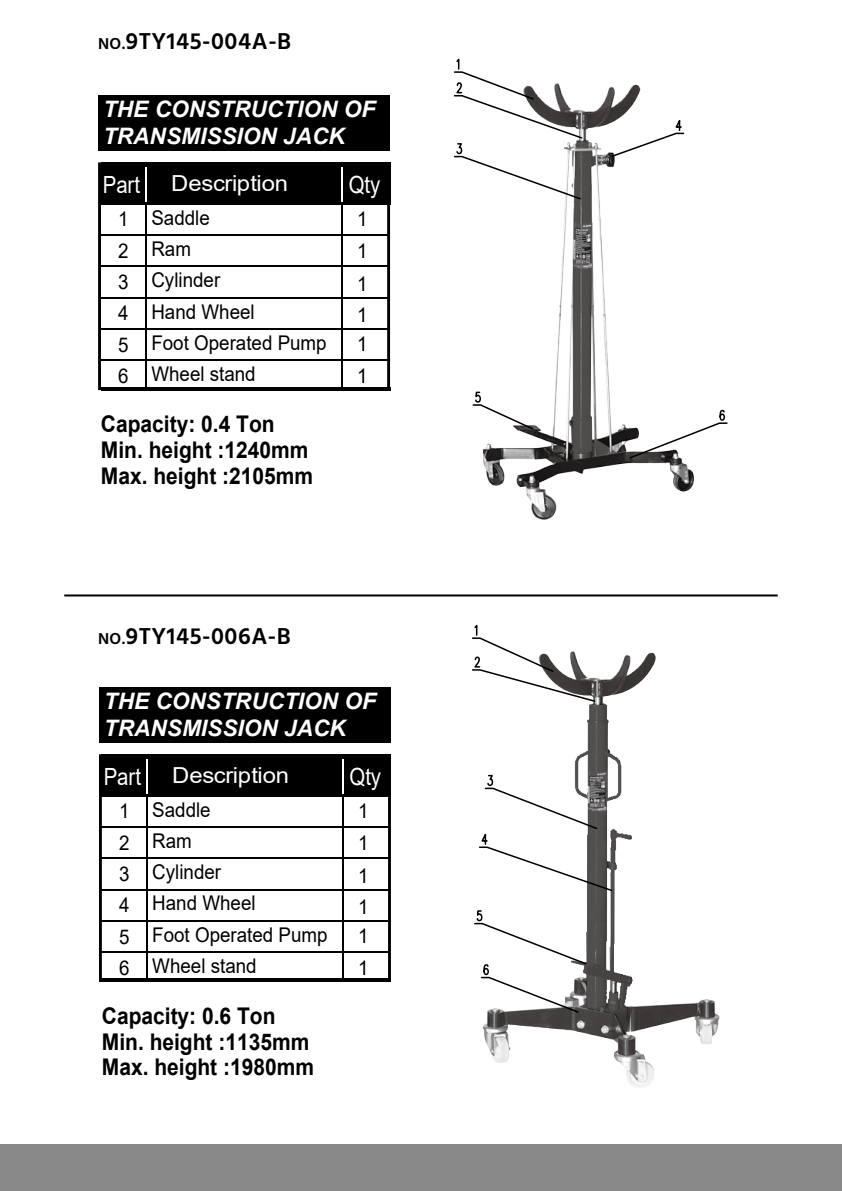
<style>
.page{position:relative;width:842px;height:1191px;background:#fff}
.page>*{position:absolute;margin:0;border:0;box-sizing:border-box;transform-origin:0 0}
.t1{font:600 23.6px "Hind Madurai";letter-spacing:.025em;color:#000}
.t2{font:23.6px "Arial";letter-spacing:-.005em;color:#fff;scale:.86 1}
.t3{font:700 23px/25.6px "Arial";color:#000;scale:.91 1}
.t4{font:italic 700 22.6px/27.2px "Arial";color:#fff}
.t5{font:22px "Arial";letter-spacing:-.01em;color:#fff;scale:1.08 1}
.t6{font:20.2px/31.4px "Arial";color:#000;text-align:justify;scale:.93 1}
.s1{font-size:16.2px}
</style>
<div class="page">
<div style="left:0;top:1144px;width:842px;height:47px;background:#898989"></div>
<div style="left:98px;top:96px;width:292px;height:55px;background:#000"></div>
<div style="left:101px;top:165px;width:289px;height:36px;background:#000"></div>
<div style="left:101px;top:162px;width:289px;height:5px;background:#000"></div>
<hr style="left:101px;top:201px;width:289px;height:3px;background:#000">
<hr style="left:101px;top:234px;width:286px;height:2px;background:#000">
<hr style="left:101px;top:266px;width:286px;height:1px;background:#000">
<hr style="left:101px;top:297px;width:286px;height:2px;background:#000">
<hr style="left:101px;top:328px;width:286px;height:2px;background:#000">
<hr style="left:101px;top:360px;width:286px;height:1px;background:#000">
<svg style="left:98px;top:162px;width:3px;height:228px"></svg>
<hr style="left:146px;top:204px;width:1px;height:183px;background:#000">
<hr style="left:341px;top:204px;width:1px;height:183px;background:#000">
<hr style="left:101px;top:387px;width:289px;height:3px;background:#000">
<svg style="left:387px;top:204px;width:3px;height:183px"></svg>
<hr style="left:146px;top:167px;width:1px;height:34px;background:#fff">
<hr style="left:341px;top:167px;width:1px;height:34px;background:#fff">
<div style="left:99px;top:687px;width:292px;height:56px;background:#000"></div>
<div style="left:102px;top:757px;width:289px;height:36px;background:#000"></div>
<div style="left:102px;top:754px;width:289px;height:5px;background:#000"></div>
<hr style="left:102px;top:793px;width:289px;height:3px;background:#000">
<hr style="left:102px;top:826px;width:286px;height:1px;background:#000">
<hr style="left:102px;top:857px;width:286px;height:2px;background:#000">
<hr style="left:102px;top:889px;width:286px;height:2px;background:#000">
<hr style="left:102px;top:920px;width:286px;height:1px;background:#000">
<hr style="left:102px;top:951px;width:286px;height:2px;background:#000">
<svg style="left:99px;top:754px;width:3px;height:228px"></svg>
<hr style="left:147px;top:796px;width:1px;height:182px;background:#000">
<hr style="left:342px;top:796px;width:1px;height:182px;background:#000">
<hr style="left:102px;top:978px;width:289px;height:4px;background:#000">
<svg style="left:388px;top:796px;width:3px;height:182px"></svg>
<hr style="left:147px;top:759px;width:1px;height:34px;background:#fff">
<hr style="left:342px;top:759px;width:1px;height:34px;background:#fff">
<hr style="left:64px;top:594px;width:714px;height:2px;background:#000">
<img style="left:483px;top:459px;width:211px;height:61px">
<svg style="left:453px;top:58px;width:275px;height:401px"></svg>
<img style="left:483px;top:652px;width:237px;height:435px">
<svg style="left:471px;top:624px;width:143px;height:390px"></svg>
<p class="t1" style="left:98px;top:27px;width:195px"><span class="s1">NO.</span>9TY145-004A-B</p>
<p class="t4" style="left:103px;top:96px;width:274px">THE CONSTRUCTION OF<br>TRANSMISSION JACK</p>
<p class="t2" style="left:103px;top:168px;width:45px">Part</p>
<p class="t5" style="left:171px;top:168px;width:110px">Description</p>
<p class="t2" style="left:349px;top:168px;width:38px">Qty</p>
<p class="t6" style="left:118px;top:203px;width:13px">1<br>2<br>3<br>4<br>5<br>6</p>
<p class="t6" style="left:357px;top:203px;width:13px">1<br>1</p>
<p class="t6" style="left:151px;top:202px;width:190px;text-align:left">Saddle<br>Ram<br>Cylinder<br>Hand Wheel<br>Foot Operated Pump<br>Wheel stand</p>
<p class="t6" style="left:357px;top:269px;width:13px;line-height:29.6px">1<br>1<br>1</p>
<p class="t6" style="left:357px;top:360px;width:13px">1</p>
<p class="t3" style="left:101px;top:412px;width:235px">Capacity: 0.4 Ton<br>Min. height :1240mm<br>Max. height :2105mm</p>
<p class="t1" style="left:98px;top:621px;width:194px"><span class="s1">NO.</span>9TY145-006A-B</p>
<p class="t4" style="left:104px;top:688px;width:274px">THE CONSTRUCTION OF<br>TRANSMISSION JACK</p>
<p class="t2" style="left:104px;top:760px;width:45px">Part</p>
<p class="t5" style="left:172px;top:760px;width:110px">Description</p>
<p class="t2" style="left:350px;top:760px;width:38px">Qty</p>
<p class="t6" style="left:119px;top:795px;width:13px">1<br>2<br>3<br>4<br>5<br>6</p>
<p class="t6" style="left:358px;top:795px;width:13px">1<br>1</p>
<p class="t6" style="left:152px;top:794px;width:190px;text-align:left">Saddle<br>Ram<br>Cylinder<br>Hand Wheel<br>Foot Operated Pump<br>Wheel stand</p>
<p class="t6" style="left:358px;top:861px;width:13px;line-height:29.6px">1<br>1<br>1</p>
<p class="t6" style="left:358px;top:952px;width:13px">1</p>
<p class="t3" style="left:102px;top:1003px;width:235px">Capacity: 0.6 Ton<br>Min. height :1135mm<br>Max. height :1980mm</p>
</div>
